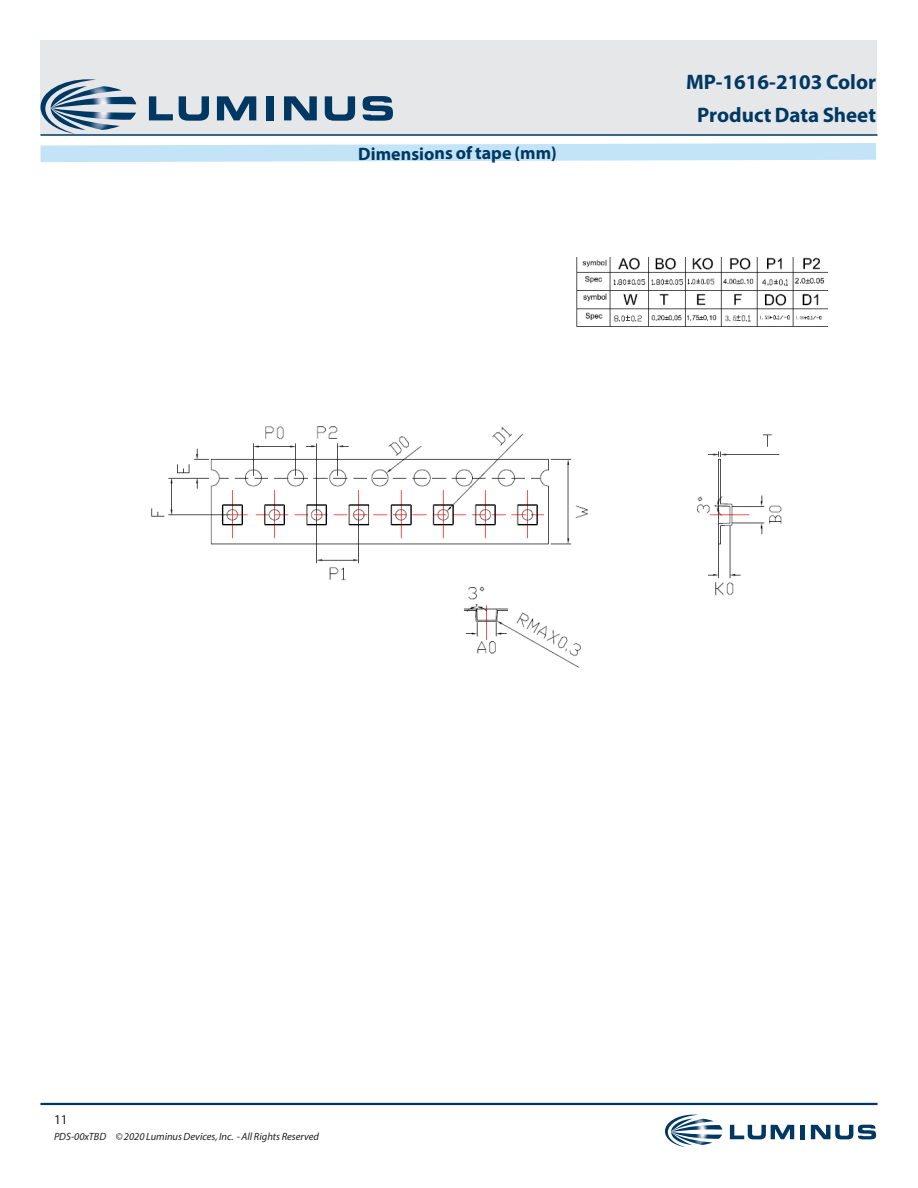
<style>
.page{position:relative;width:918px;height:1188px;background:#fff}
.page>*{position:absolute;margin:0;border:0;box-sizing:border-box;transform-origin:0 0}
.DS_Title1{font:700 21px "Myriad Pro";color:#003863}
.t1{font:700 18px "Myriad Pro";letter-spacing:-.005em;color:#003863}
.zzFooterRight2{font:13.5px "Myriad Pro";color:#231f20}
.zzFooterRight1{font:italic 10.5px "Myriad Pro";color:#231f20}
</style>
<div class="page">
<div style="left:40px;top:40px;width:838px;height:95px;background:#e6e7e9"></div>
<hr style="left:40px;top:1103px;width:838px;height:2px;background:#003863">
<hr style="left:40px;top:134px;width:838px;height:2px;background:#003863">
<svg style="left:40px;top:143px;width:836px;height:19px;background:#cae6f7"></svg>
<svg style="left:665px;top:1115px;width:57px;height:32px"></svg>
<svg style="left:730px;top:1125px;width:64px;height:14px"></svg>
<div style="left:800px;top:1125px;width:5px;height:14px;background:#003863"></div>
<svg style="left:811px;top:1125px;width:65px;height:14px"></svg>
<img style="left:151px;top:257px;width:676px;height:411px">
<svg style="left:40px;top:79px;width:96px;height:55px"></svg>
<svg style="left:149px;top:96px;width:24px;height:24px"></svg>
<svg style="left:179px;top:96px;width:30px;height:25px"></svg>
<svg style="left:217px;top:96px;width:39px;height:24px"></svg>
<div style="left:266px;top:96px;width:8px;height:24px;background:#003863"></div>
<svg style="left:284px;top:96px;width:33px;height:24px"></svg>
<svg style="left:325px;top:96px;width:30px;height:25px"></svg>
<svg style="left:363px;top:96px;width:30px;height:25px"></svg>
<p class="t1" style="left:358px;top:142px;width:200px">Dimensions of tape (mm)</p>
<p class="DS_Title1" style="left:686px;top:68px;width:191px">MP-1616-2103 Color</p>
<p class="DS_Title1" style="left:697px;top:101px;width:180px">Product Data Sheet</p>
<p class="zzFooterRight2" style="left:54px;top:1111px;width:15px">11</p>
<p class="zzFooterRight1" style="left:54px;top:1130px;width:267px">PDS-00xTBD © 2020 Luminus Devices, Inc. - All Rights Reserved</p>
</div>
